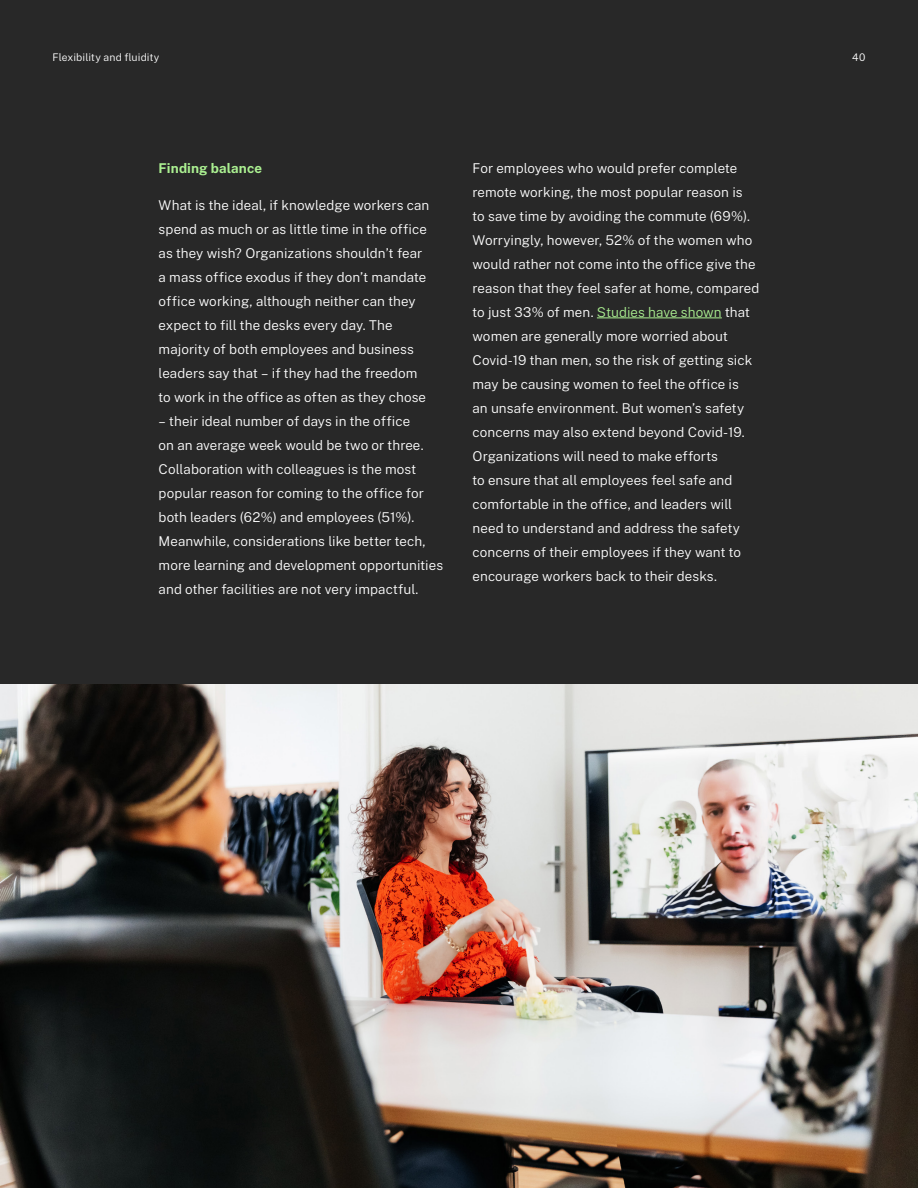
<style>
.page{position:relative;width:918px;height:1188px;background:#282828}
.page>*{position:absolute;margin:0;border:0;box-sizing:border-box;transform-origin:0 0}
.Body{font:300 13.5px/24px "Public Sans";letter-spacing:.005em;color:#fff}
.Body-2{font:700 13.5px "Public Sans";letter-spacing:.01em;color:#abf091}
.t1{font:300 10.5px "Public Sans";letter-spacing:.01em;color:#fff}
.s1{color:#abf091}
</style>
<div class="page">
<img style="left:0;top:684px;width:918px;height:504px">
<hr style="left:597px;top:318px;width:125px;height:1px;background:#abf091">
<p class="t1" style="left:52px;top:49px;width:108px">Flexibility and fluidity</p>
<p class="t1" style="left:852px;top:49px;width:15px">40</p>
<p class="Body-2" style="left:159px;top:157px;width:105px">Finding balance</p>
<p class="Body" style="left:159px;top:192px;width:272px">What is the ideal, if knowledge workers can spend as much or as little time in the office as they wish? Organizations shouldn’t fear a mass office exodus if they don’t mandate office working, although neither can they expect to fill the desks every day. The majority of both employees and business leaders say that – if they had the freedom to work in the office as often as they chose</p>
<p class="Body" style="left:159px;top:408px;width:286px">– their ideal number of days in the office<br>on an average week would be two or three.<br>Collaboration with colleagues is the most popular reason for coming to the office for both leaders (62%) and employees (51%).<br>Meanwhile, considerations like better tech, more learning and development opportunities and other facilities are not very impactful.</p>
<p class="Body" style="left:472px;top:155px;width:288px">For employees who would prefer complete remote working, the most popular reason is<br>to save time by avoiding the commute (69%).<br>Worryingly, however, 52% of the women who would rather not come into the office give the reason that they feel safer at home, compared to just 33% of men. <span class="s1">Studies have shown</span> that women are generally more worried about Covid-19 than men, so the risk of getting sick may be causing women to feel the office is<br>an unsafe environment. But women’s safety concerns may also extend beyond Covid-19.<br>Organizations will need to make efforts<br>to ensure that all employees feel safe and comfortable in the office, and leaders will need to understand and address the safety concerns of their employees if they want to encourage workers back to their desks.</p>
</div>
